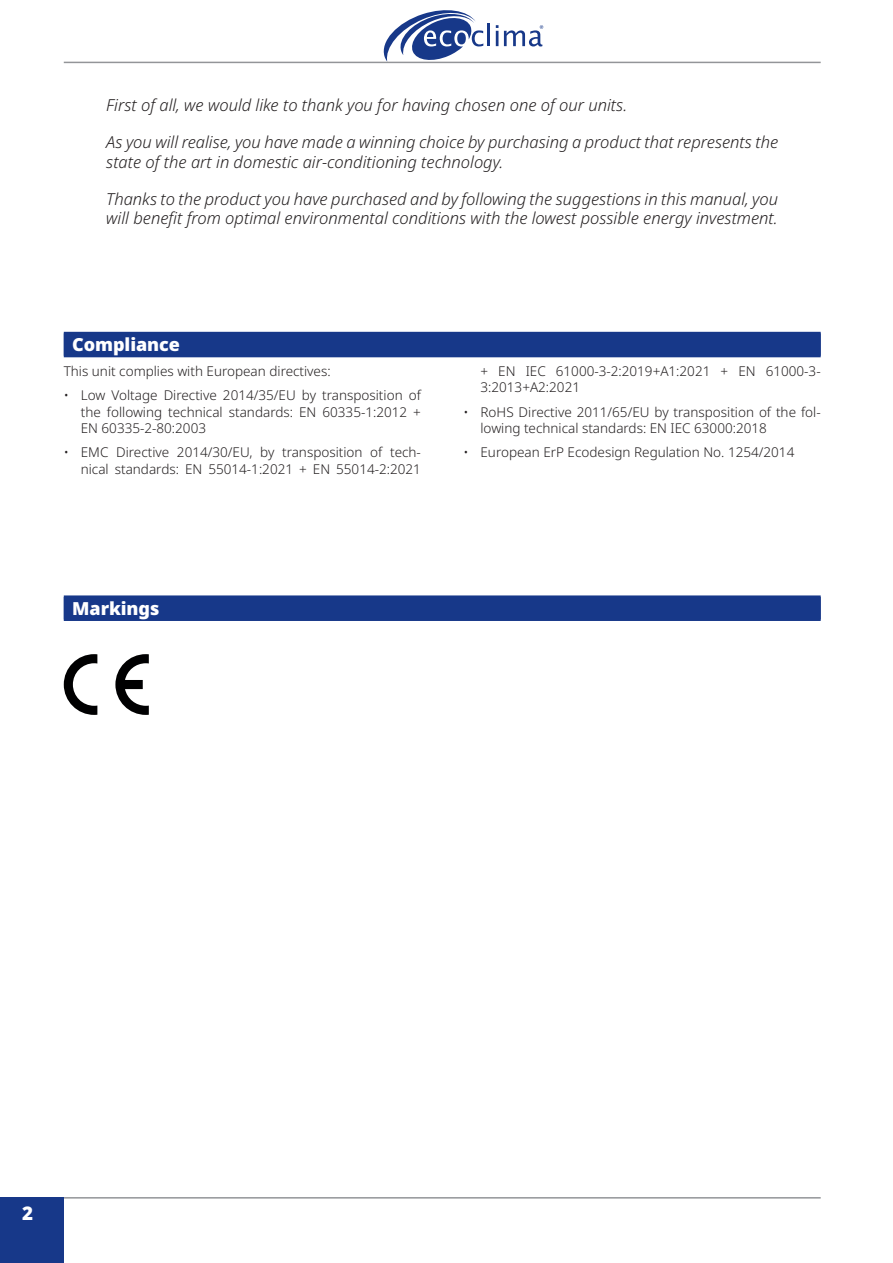
<style>
.page{position:relative;width:893px;height:1263px;background:#fff}
.page>*{position:absolute;margin:0;border:0;box-sizing:border-box;transform-origin:0 0}
.t1{font:900 18.75px "Noto Sans";color:#fff}
.t2{font:900 18px "Noto Sans";letter-spacing:-.005em;color:#fff}
.t3{font:italic 300 16.5px/19.8px "Noto Sans";color:#231f20}
.t4{font:300 13.5px/16.2px "Noto Sans";color:#231f20}
</style>
<div class="page">
<hr style="left:64px;top:1197px;width:757px;height:1px;background:#939598">
<div style="left:0;top:1197px;width:64px;height:66px;background:#173889"></div>
<hr style="left:64px;top:62px;width:757px;height:1px;background:#939598">
<svg style="left:380px;top:10px;width:103px;height:52px"></svg>
<hr style="left:488px;top:24px;width:2px;height:22px;background:#173889">
<svg style="left:496px;top:25px;width:2px;height:21px"></svg>
<svg style="left:504px;top:25px;width:39px;height:21px"></svg>
<div style="left:64px;top:597px;width:757px;height:24px;background:#173889"></div>
<div style="left:64px;top:595px;width:757px;height:24px;background:#173889"></div>
<svg style="left:115px;top:654px;width:34px;height:61px"></svg>
<svg style="left:64px;top:654px;width:33px;height:61px"></svg>
<div style="left:64px;top:333px;width:757px;height:24px;background:#173889"></div>
<div style="left:64px;top:332px;width:757px;height:24px;background:#173889"></div>
<p class="t3" style="left:106px;top:96px;width:522px">First of all, we would like to thank you for having chosen one of our units.</p>
<p class="t3" style="left:106px;top:132px;width:673px">As you will realise, you have made a winning choice by purchasing a product that represents the state of the art in domestic air-conditioning technology.</p>
<p class="t3" style="left:106px;top:189px;width:673px">Thanks to the product you have purchased and by following the suggestions in this manual, you will benefit from optimal environmental conditions with the lowest possible energy investment.</p>
<h2 class="t2" style="left:72px;top:331px;width:109px">Compliance</h2>
<p class="t4" style="left:64px;top:363px;width:268px">This unit complies with European directives:</p>
<p class="t4" style="left:81px;top:388px;width:342px;text-align:justify;text-indent:-17px">• Low Voltage Directive 2014/35/EU by transposition of the following technical standards: EN 60335-1:2012 + EN 60335-2-80:2003</p>
<p class="t4" style="left:64px;top:445px;width:359px;text-align:right">• EMC Directive 2014/30/EU, by transposition of tech&shy;nical standards: EN 55014-1:2021 + EN 55014-2:2021</p>
<p class="t4" style="left:480px;top:363px;width:342px">+ EN IEC 61000-3-2:2019+A1:2021 + EN 61000-3-<br>3:2013+A2:2021</p>
<p class="t4" style="left:480px;top:404px;width:342px;text-indent:-17px">• RoHS Directive 2011/65/EU by transposition of the fol&shy;lowing technical standards: EN IEC 63000:2018</p>
<p class="t4" style="left:463px;top:445px;width:332px">• European ErP Ecodesign Regulation No. 1254/2014</p>
<h2 class="t2" style="left:72px;top:594px;width:89px">Markings</h2>
<h1 class="t1" style="left:22px;top:1199px;width:12px">2</h1>
</div>
